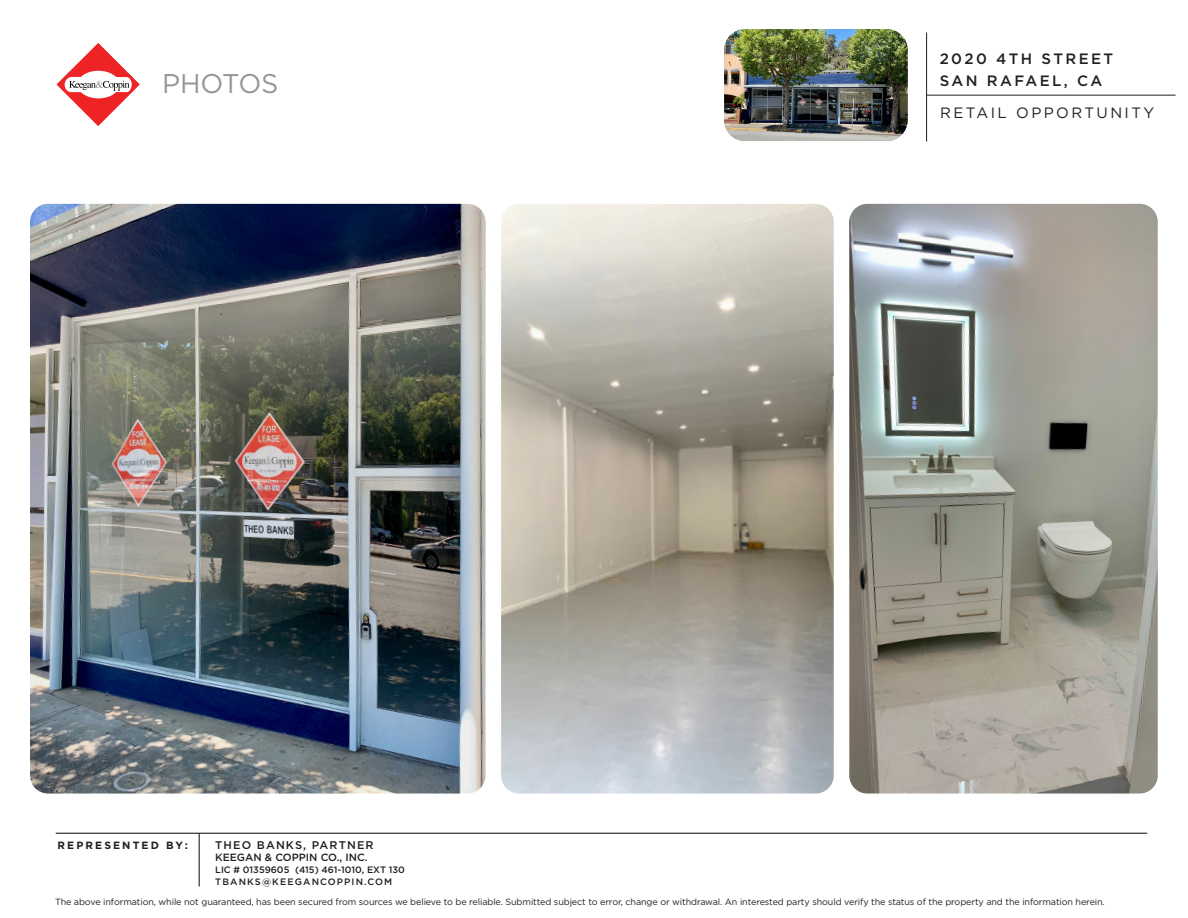
<style>
.page{position:relative;width:1188px;height:918px;background:#fff}
.page>*{position:absolute;margin:0;border:0;box-sizing:border-box;transform-origin:0 0}
.t1{font:27px "Gotham";letter-spacing:-.005em;color:#939598}
.t2{font:500 15px/22.2px "Gotham";letter-spacing:.16em;color:#231f20}
.t3{font:15px "Gotham";letter-spacing:.16em;color:#231f20}
.t4{font:500 11.1px "Gotham";letter-spacing:.1em;color:#231f20}
.t5{font:500 10.5px "Gotham";color:#231f20}
.t6{font:700 10.5px "Gotham";letter-spacing:.2em;color:#231f20}
.t7{font:500 9.3px/12px "Gotham";color:#231f20}
.t8{font:9px "Gotham";letter-spacing:-.01em;color:#231f20}
</style>
<div class="page">
<hr style="left:927px;top:95px;width:249px;height:1px;background:#231f20">
<hr style="left:926px;top:32px;width:1px;height:110px;background:#231f20">
<img style="left:724px;top:29px;width:184px;height:112px">
<hr style="left:199px;top:834px;width:1px;height:52px;background:#231f20">
<hr style="left:56px;top:833px;width:1091px;height:1px;background:#231f20">
<svg style="left:57px;top:43px;width:83px;height:83px"></svg>
<img style="left:30px;top:204px;width:456px;height:590px">
<img style="left:501px;top:204px;width:333px;height:590px">
<img style="left:849px;top:204px;width:309px;height:590px">
<p class="t1" style="left:162px;top:66px;width:118px">PHOTOS</p>
<p class="t6" style="left:58px;top:838px;width:132px">REPRESENTED BY:</p>
<p class="t4" style="left:215px;top:838px;width:160px">THEO BANKS, PARTNER</p>
<p class="t5" style="left:215px;top:851px;width:154px">KEEGAN &amp; COPPIN CO., INC.</p>
<p class="t7" style="left:215px;top:864px;width:191px">LIC # 01359605 (415) 461-1010, EXT 130<br>TBANKS@KEEGANCOPPIN.COM</p>
<h2 class="t2" style="left:940px;top:47px;width:175px">2020 4TH STREET<br>SAN RAFAEL, CA</h2>
<h2 class="t3" style="left:940px;top:103px;width:216px">RETAIL OPPORTUNITY</h2>
<p class="t8" style="left:55px;top:896px;width:1051px">The above information, while not guaranteed, has been secured from sources we believe to be reliable. Submitted subject to error, change or withdrawal. An interested party should verify the status of the property and the information herein.</p>
</div>
